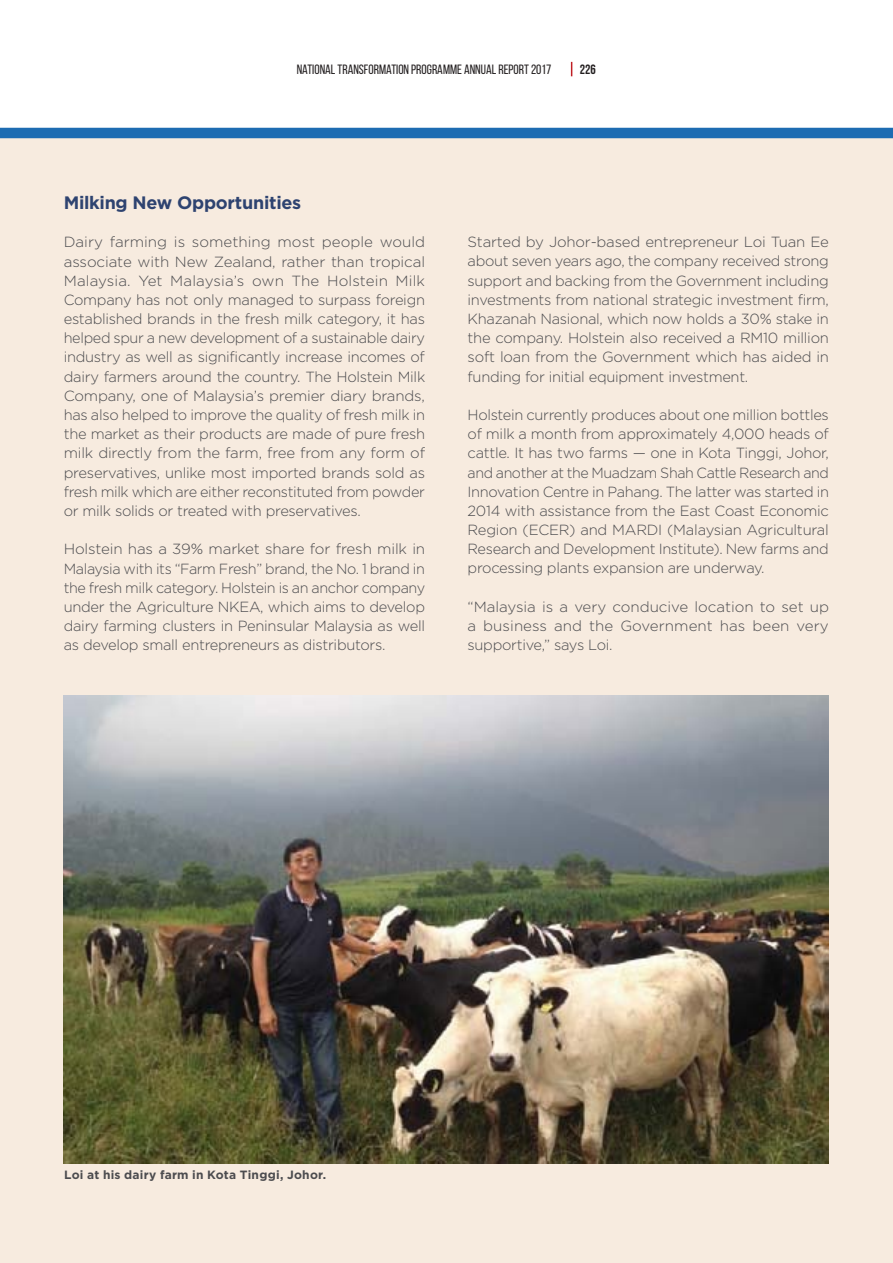
<style>
.page{position:relative;width:893px;height:1263px;background:#fff}
.page>*{position:absolute;margin:0;border:0;box-sizing:border-box;transform-origin:0 0}
.t1{font:700 18px "Gotham";letter-spacing:-.02em;color:#2e4370}
.t2{font:300 14.7px/19.2px "Gotham";letter-spacing:-.02em;color:#4c4c4f;text-align:justify}
.t3{font:13.5px "Bebas Neue";color:#231f20}
.t4{font:700 13.5px "Bebas Neue";color:#231f20}
.t5{font:700 12px "Gotham";letter-spacing:.02em;color:#4c4c4f}
</style>
<div class="page">
<svg style="left:571px;top:62px;width:1px;height:14px"></svg>
<div style="left:0;top:133px;width:893px;height:1130px;background:#f7ebdf"></div>
<div style="left:0;top:128px;width:893px;height:10px;background:#1d6cb2"></div>
<img style="left:64px;top:695px;width:765px;height:468px">
<p class="t3" style="left:297px;top:62px;width:256px">NATIONAL TRANSFORMATION PROGRAMME ANNUAL REPORT 2017</p>
<p class="t4" style="left:580px;top:62px;width:18px">226</p>
<p class="t1" style="left:64px;top:196px;width:239px">Milking New Opportunities</p>
<p class="t2" style="left:64px;top:234px;width:363px">Dairy farming is something most people would associate with New Zealand, rather than tropical Malaysia. Yet Malaysia’s own The Holstein Milk Company has not only managed to surpass foreign established brands in the fresh milk category, it has helped spur a new development of a sustainable dairy industry as well as significantly increase incomes of dairy farmers around the country. The Holstein Milk Company, one of Malaysia’s premier diary brands, has also helped to improve the quality of fresh milk in the market as their products are made of pure fresh milk directly from the farm, free from any form of preservatives, unlike most imported brands sold as fresh milk which are either reconstituted from powder or milk solids or treated with preservatives.</p>
<p class="t2" style="left:64px;top:541px;width:363px">Holstein has a 39% market share for fresh milk in Malaysia with its “Farm Fresh” brand, the No. 1 brand in the fresh milk category. Holstein is an anchor company under the Agriculture NKEA, which aims to develop dairy farming clusters in Peninsular Malaysia as well as develop small entrepreneurs as distributors.</p>
<p class="t2" style="left:468px;top:233px;width:363px">Started by Johor-based entrepreneur Loi Tuan Ee about seven years ago, the company received strong support and backing from the Government including investments from national strategic investment firm, Khazanah Nasional, which now holds a 30% stake in the company. Holstein also received a RM10 million soft loan from the Government which has aided in funding for initial equipment investment.</p>
<p class="t2" style="left:468px;top:406px;width:363px">Holstein currently produces about one million bottles of milk a month from approximately 4,000 heads of cattle. It has two farms — one in Kota Tinggi, Johor, and another at the Muadzam Shah Cattle Research and Innovation Centre in Pahang. The latter was started in 2014 with assistance from the East Coast Economic Region (ECER) and MARDI (Malaysian Agricultural Research and Development Institute). New farms and processing plants expansion are underway.</p>
<p class="t2" style="left:468px;top:598px;width:363px">“Malaysia is a very conducive location to set up a business and the Government has been very supportive,” says Loi.</p>
<p class="t5" style="left:64px;top:1170px;width:264px">Loi at his dairy farm in Kota Tinggi, Johor.</p>
</div>
